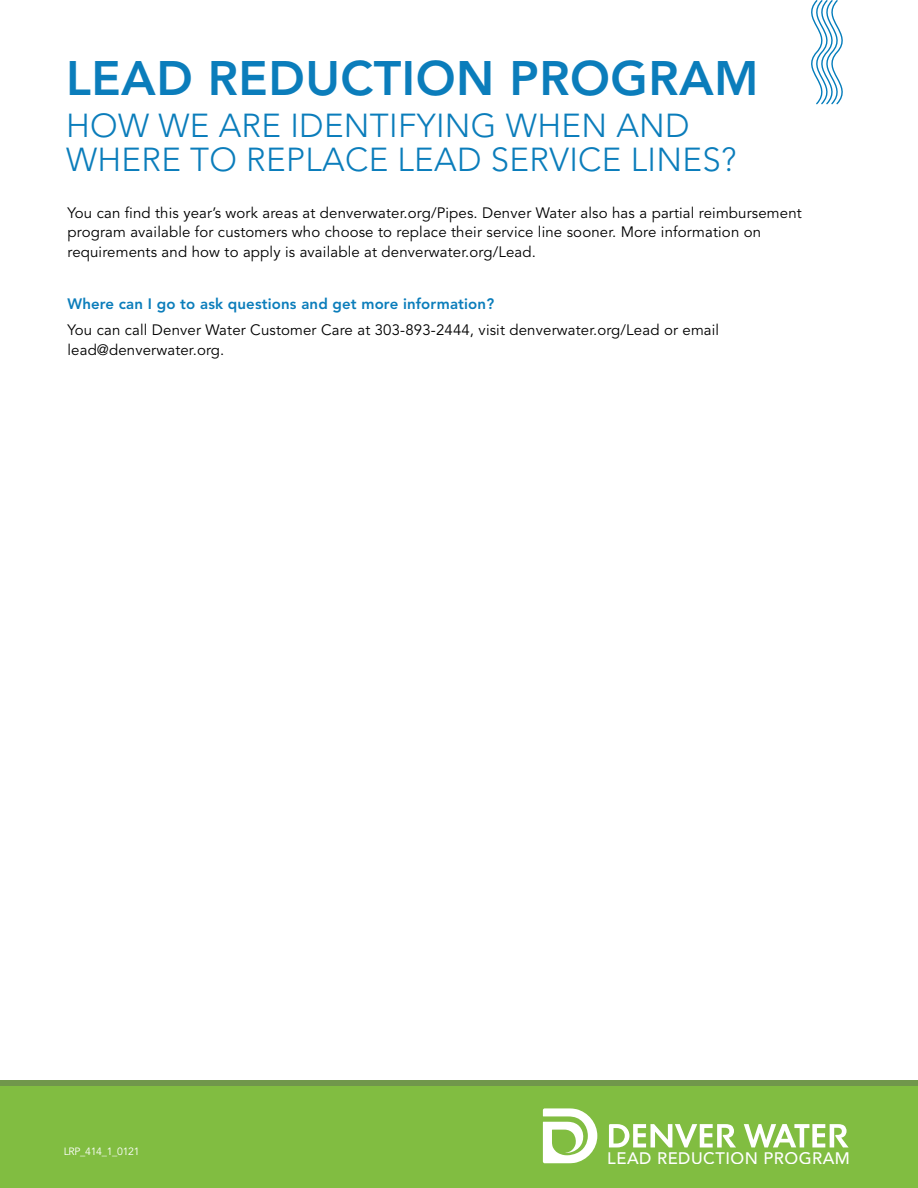
<style>
.page{position:relative;width:918px;height:1188px;background:#fff}
.page>*{position:absolute;margin:0;border:0;box-sizing:border-box;transform-origin:0 0}
.t1{font:800 48px "Avenir LT Std";letter-spacing:.01em;color:#0b7dbb}
.t2{font:300 33px/34.5px "Avenir LT Std";letter-spacing:.01em;color:#0b7dbb}
.t3{font:500 16.5px "Avenir";letter-spacing:.03em;color:#fff}
.t4{font:15px/19.5px "Avenir LT Std";letter-spacing:.01em;color:#000}
.t5{font:800 15px "Avenir LT Std";letter-spacing:.01em;color:#0b7dbb}
.t6{font:10.5px "Avenir LT Std";letter-spacing:-.03em;color:#fff}
</style>
<div class="page">
<div style="left:0;top:1080px;width:918px;height:108px;background:#81bd41"></div>
<div style="left:0;top:1080px;width:918px;height:6px;background:#70974b"></div>
<svg style="left:609px;top:1124px;width:127px;height:23px"></svg>
<svg style="left:744px;top:1124px;width:104px;height:23px"></svg>
<svg style="left:543px;top:1108px;width:54px;height:55px"></svg>
<svg style="left:811px;top:0;width:32px;height:105px"></svg>
<h1 class="t1" style="left:66px;top:50px;width:694px">LEAD REDUCTION PROGRAM</h1>
<h2 class="t2" style="left:66px;top:108px;width:672px">HOW WE ARE IDENTIFYING WHEN AND<br>WHERE TO REPLACE LEAD SERVICE LINES?</h2>
<p class="t4" style="left:68px;top:203px;width:736px">You can find this year’s work areas at denverwater.org/Pipes. Denver Water also has a partial reimbursement program available for customers who choose to replace their service line sooner. More information on requirements and how to apply is available at denverwater.org/Lead.</p>
<p class="t5" style="left:68px;top:295px;width:428px">Where can I go to ask questions and get more information?</p>
<p class="t4" style="left:68px;top:321px;width:653px">You can call Denver Water Customer Care at 303-893-2444, visit denverwater.org/Lead or email lead@denverwater.org.</p>
<p class="t6" style="left:64px;top:1146px;width:77px">LRP_414_1_0121</p>
<p class="t3" style="left:607px;top:1144px;width:244px">LEAD REDUCTION PROGRAM</p>
</div>
